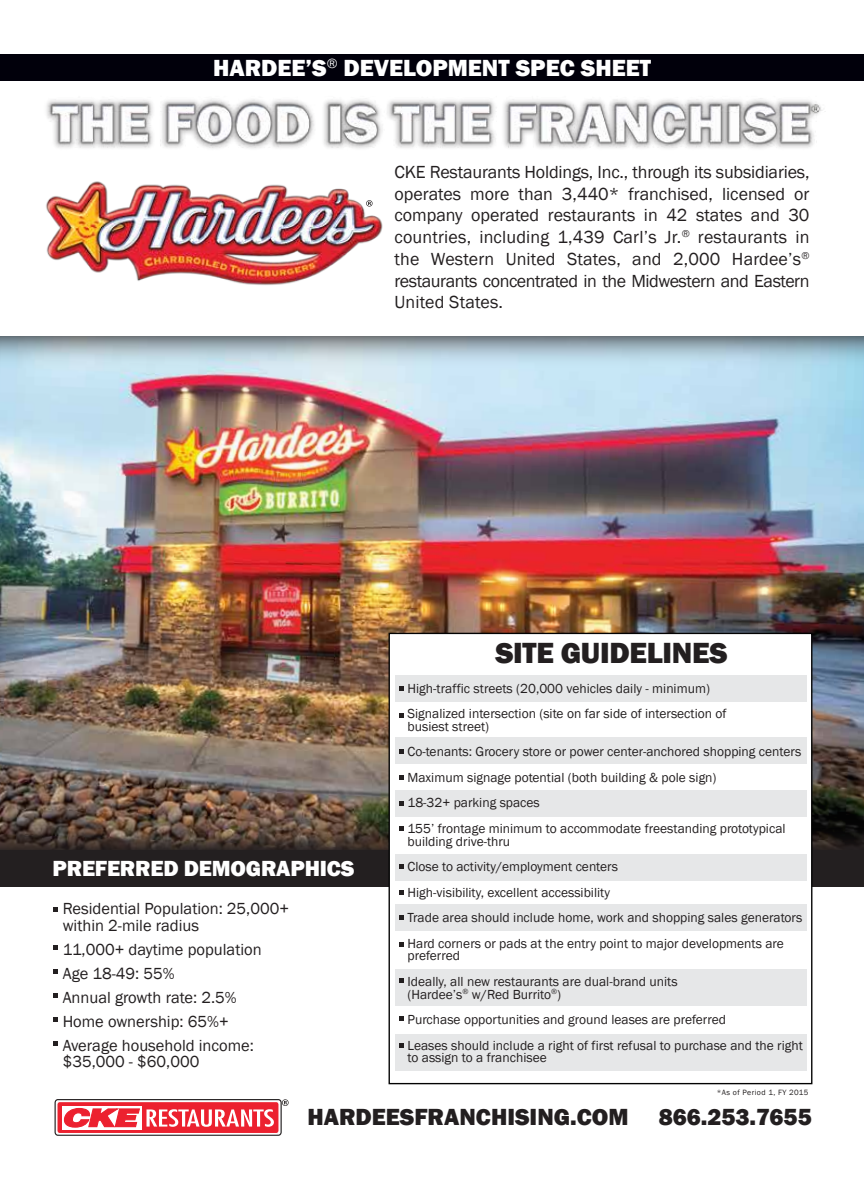
<style>
.page{position:relative;width:864px;height:1188px;background:#fff}
.page>*{position:absolute;margin:0;border:0;box-sizing:border-box;transform-origin:0 0}
.t1{font:800 30px "Franklin Gothic";letter-spacing:-.01em;color:#231f20}
.t2{font:800 24px "Franklin Gothic";color:#231f20}
.t3{font:800 24px "Franklin Gothic";color:#fff}
.t4{font:800 22.5px "Franklin Gothic";letter-spacing:-.01em;color:#fff}
.t5{font:18px/21.8px "Franklin Gothic";letter-spacing:-.025em;color:#231f20;text-align:justify}
.t6{font:16.5px/24px "Franklin Gothic";color:#231f20}
.t7{font:13.5px/25.5px "Franklin Gothic";color:#231f20}
.t8{font:7.8px "Franklin Gothic";letter-spacing:.05em;color:#231f20}
</style>
<div class="page">
<div style="left:0;top:828px;width:864px;height:58px;background:#231f20"></div>
<img style="left:0;top:371px;width:864px;height:443px">
<div style="left:0;top:54px;width:864px;height:27px;background:#01000b"></div>
<img style="left:46px;top:98px;width:777px;height:51px">
<img style="left:46px;top:181px;width:337px;height:104px">
<svg style="left:366px;top:200px;width:7px;height:7px"></svg>
<svg style="left:53px;top:907px;width:5px;height:5px"></svg>
<svg style="left:53px;top:945px;width:5px;height:5px"></svg>
<svg style="left:53px;top:969px;width:5px;height:5px"></svg>
<svg style="left:53px;top:993px;width:5px;height:5px"></svg>
<svg style="left:53px;top:1017px;width:5px;height:5px"></svg>
<svg style="left:53px;top:1041px;width:5px;height:5px"></svg>
<div style="left:55px;top:1099px;width:227px;height:37px;border:1px solid #231f20;border-radius:3px"></div>
<div style="left:57px;top:1102px;width:222px;height:32px;background:#ec212f;border-radius:3px"></div>
<div style="left:56px;top:1101px;width:224px;height:33px;border:1px solid #fff;border-radius:3px"></div>
<div style="left:62px;top:1106px;width:79px;height:23px;background:#fff"></div>
<svg style="left:63px;top:1107px;width:77px;height:21px"></svg>
<svg style="left:147px;top:1109px;width:127px;height:18px"></svg>
<svg style="left:282px;top:1099px;width:7px;height:7px"></svg>
<svg style="left:0;top:336px;width:864px;height:35px;background:#abc2cd"></svg>
<svg style="left:0;top:814px;width:864px;height:35px;background:#4b3d32"></svg>
<div style="left:389px;top:633px;width:423px;height:451px;background:#fff;border:1px solid #020202"></div>
<div style="left:395px;top:675px;width:412px;height:26px;background:#e6e7e8"></div>
<div style="left:395px;top:737px;width:412px;height:26px;background:#e6e7e8"></div>
<div style="left:395px;top:790px;width:412px;height:26px;background:#e6e7e8"></div>
<div style="left:395px;top:855px;width:412px;height:26px;background:#e6e7e8"></div>
<div style="left:395px;top:905px;width:412px;height:26px;background:#e6e7e8"></div>
<div style="left:395px;top:1034px;width:412px;height:36px;background:#e6e7e8"></div>
<div style="left:395px;top:969px;width:412px;height:37px;background:#e6e7e8"></div>
<svg style="left:399px;top:686px;width:4px;height:5px"></svg>
<svg style="left:399px;top:713px;width:4px;height:5px"></svg>
<svg style="left:399px;top:749px;width:4px;height:5px"></svg>
<svg style="left:399px;top:775px;width:4px;height:4px"></svg>
<svg style="left:399px;top:801px;width:4px;height:4px"></svg>
<svg style="left:399px;top:827px;width:4px;height:4px"></svg>
<svg style="left:399px;top:864px;width:4px;height:5px"></svg>
<svg style="left:399px;top:890px;width:4px;height:5px"></svg>
<svg style="left:399px;top:915px;width:4px;height:5px"></svg>
<svg style="left:399px;top:942px;width:4px;height:5px"></svg>
<svg style="left:399px;top:979px;width:4px;height:4px"></svg>
<svg style="left:399px;top:1016px;width:4px;height:5px"></svg>
<svg style="left:399px;top:1043px;width:4px;height:4px"></svg>
<h2 class="t3" style="left:213px;top:52px;width:439px">HARDEE’S<sup>®</sup> DEVELOPMENT SPEC SHEET</h2>
<p class="t5" style="left:394px;top:161px;width:417px">CKE Restaurants Holdings, Inc., through its subsidiaries, operates more than 3,440* franchised, licensed or company operated restaurants in 42 states and 30 countries, including 1,439 Carl’s Jr.<sup>®</sup> restaurants in the Western United States, and 2,000 Hardee’s<sup>® </sup>restaurants concentrated in the Midwestern and Eastern United States.</p>
<h3 class="t4" style="left:53px;top:854px;width:303px">PREFERRED DEMOGRAPHICS</h3>
<p class="t6" style="left:63px;top:901px;width:228px;line-height:16.5px">Residential Population: 25,000+ within 2-mile radius</p>
<p class="t6" style="left:63px;top:938px;width:201px">11,000+ daytime population<br>Age 18-49: 55%<br>Annual growth rate: 2.5%<br>Home ownership: 65%+<br>Average household income:</p>
<p class="t6" style="left:63px;top:1050px;width:138px">$35,000 - $60,000</p>
<h1 class="t1" style="left:495px;top:634px;width:234px">SITE GUIDELINES</h1>
<p class="t7" style="left:408px;top:676px;width:321px">High-traffic streets (20,000 vehicles daily - minimum)<br>Signalized intersection (site on far side of intersection of</p>
<p class="t7" style="left:408px;top:714px;width:395px">busiest street)<br>Co-tenants: Grocery store or power center-anchored shopping centers Maximum signage potential (both building &amp; pole sign)<br>18-32+ parking spaces<br>155’ frontage minimum to accommodate freestanding prototypical</p>
<p class="t7" style="left:408px;top:829px;width:396px">building drive-thru<br>Close to activity/employment centers<br>High-visibility, excellent accessibility<br>Trade area should include home, work and shopping sales generators Hard corners or pads at the entry point to major developments are</p>
<p class="t7" style="left:408px;top:943px;width:272px">preferred<br>Ideally, all new restaurants are dual-brand units</p>
<p class="t7" style="left:408px;top:982px;width:397px">(Hardee’s<sup>®</sup> w/Red Burrito<sup>®</sup>)<br>Purchase opportunities and ground leases are preferred<br>Leases should include a right of first refusal to purchase and the right</p>
<p class="t7" style="left:408px;top:1045px;width:141px">to assign to a franchisee</p>
<p class="t8" style="left:717px;top:1088px;width:93px">*As of Period 1, FY 2015</p>
<h2 class="t2" style="left:307px;top:1101px;width:323px">HARDEESFRANCHISING.COM</h2>
<h2 class="t2" style="left:659px;top:1101px;width:155px">866.253.7655</h2>
</div>
